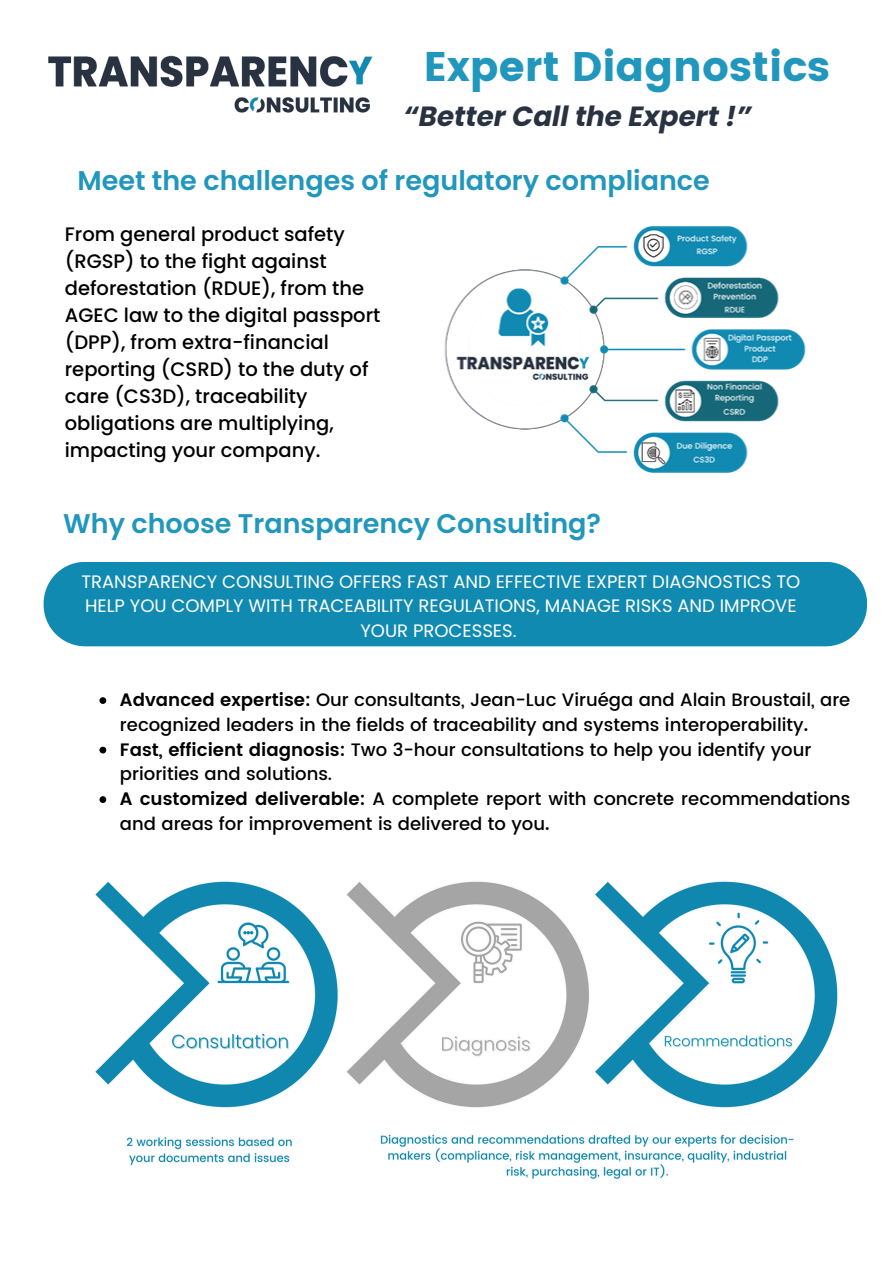
<style>
.page{position:relative;width:894px;height:1264px;background:#fff}
.page>*{position:absolute;margin:0;border:0;box-sizing:border-box;transform-origin:0 0}
.t1{font:41.25px "Poppins";color:#2197bd}
.t2{font:italic 700 27.75px "Poppins";color:#293241}
.t3{font:600 27px "Poppins";color:#2197bd}
.t4{font:500 19.5px/27px "Poppins";color:#000}
.t5{font:500 18px/24.8px "Poppins";color:#000}
.t6{font:18px/24.8px "Poppins";color:#fff;text-align:center}
.s1{font-weight:600}
</style>
<div class="page">
<img style="left:48px;top:55px;width:325px;height:58px">
<img style="left:444px;top:226px;width:362px;height:247px">
<div style="left:44px;top:562px;width:822px;height:84px;background:#118ab2"></div>
<img style="left:95px;top:881px;width:743px;height:298px">
<svg style="left:99px;top:697px;width:7px;height:7px"></svg>
<svg style="left:99px;top:746px;width:7px;height:7px"></svg>
<svg style="left:99px;top:796px;width:7px;height:7px"></svg>
<p class="t1" style="left:423px;top:42px;width:407px">Expert Diagnostics</p>
<h4 class="t2" style="left:403px;top:97px;width:349px">“Better Call the Expert !”</h4>
<h2 class="t3" style="left:77px;top:161px;width:633px">Meet the challenges of regulatory compliance</h2>
<h3 class="t4" style="left:65px;top:220px;width:317px">From general product safety (RGSP) to the fight against deforestation (RDUE), from the<br>AGEC law to the digital passport (DPP), from extra-financial reporting (CSRD) to the duty of care (CS3D), traceability obligations are multiplying, impacting your company.</h3>
<p class="t3" style="left:63px;top:505px;width:539px">Why choose Transparency Consulting?</p>
<h2 class="t6" style="left:81px;top:569px;width:720px">TRANSPARENCY CONSULTING OFFERS FAST AND EFFECTIVE EXPERT DIAGNOSTICS TO<br>HELP YOU COMPLY WITH TRACEABILITY REGULATIONS, MANAGE RISKS AND IMPROVE<br>YOUR PROCESSES.</h2>
<p class="t5" style="left:120px;top:687px;width:731px"><span class="s1">Advanced expertise:</span> Our consultants, Jean-Luc Viruéga and Alain Broustail, are recognized leaders in the fields of traceability and systems interoperability<span class="s1">.</span></p>
<p class="t5" style="left:120px;top:737px;width:692px"><span class="s1">Fast, efficient diagnosis:</span> Two 3-hour consultations to help you identify your priorities and solutions.</p>
<p class="t5" style="left:120px;top:786px;width:732px"><span class="s1">A customized deliverable:</span> A complete report with concrete recommendations and areas for improvement is delivered to you<span class="s1">.</span></p>
</div>
